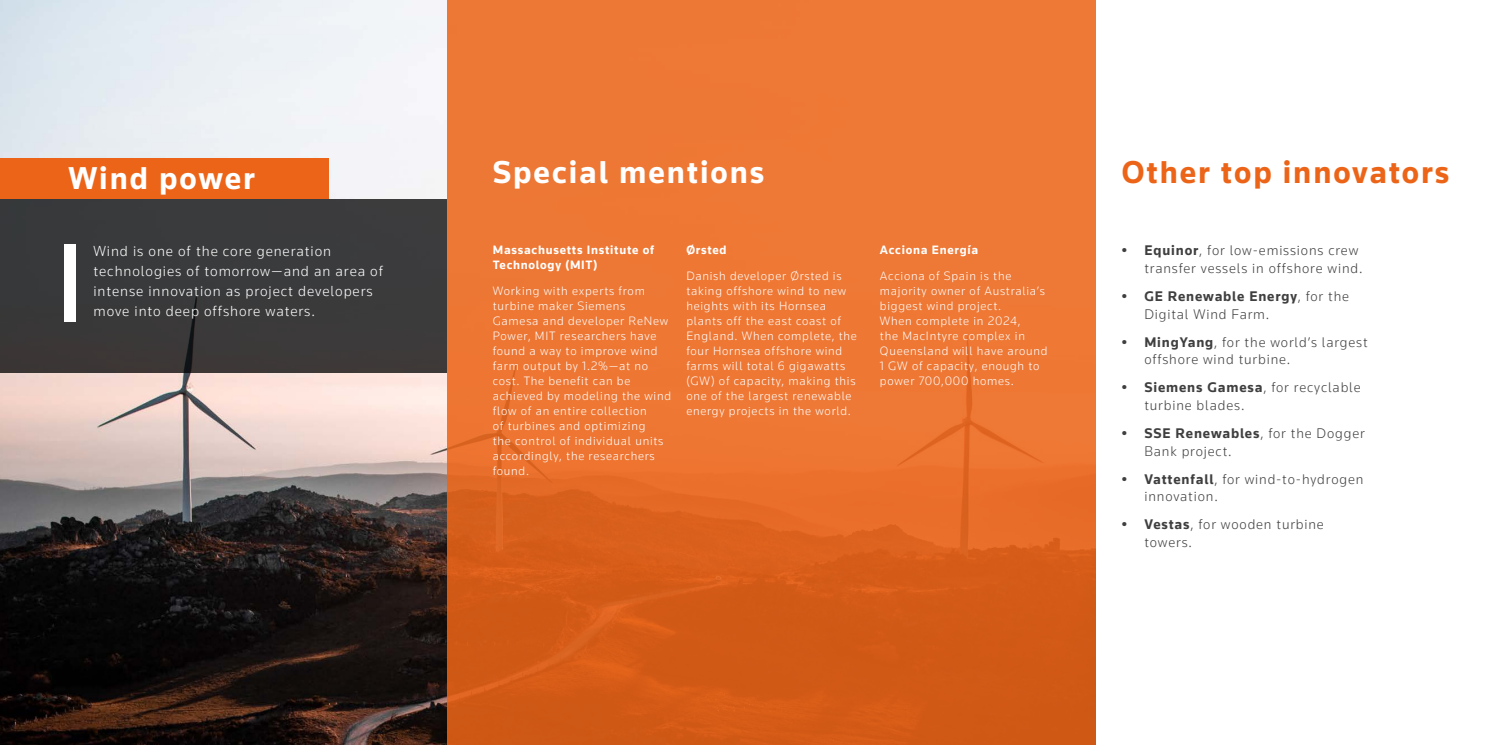
<style>
.page{position:relative;width:1489px;height:745px;background:#fff}
.page>*{position:absolute;margin:0;border:0;box-sizing:border-box;transform-origin:0 0}
.t1{font:700 32.5px "Knowledge 2017";letter-spacing:.06em;color:#fff}
.t2{font:700 32.5px "Knowledge 2017";letter-spacing:.06em;color:#ec6417}
.t3{font:300 15px/20px "Knowledge 2017";letter-spacing:.06em;color:#fff}
.t4{font:300 14.38px/17.5px "Knowledge 2017";letter-spacing:.06em;color:#3f3f40}
.t5{font:300 12.5px/15px "Knowledge 2017";letter-spacing:.06em;color:#fff}
.t6{font:700 12.5px/15px "Knowledge 2017";letter-spacing:.06em;color:#fff}
.s1{font-weight:700}
</style>
<div class="page">
<img style="left:0;top:372px;width:446px;height:372px">
<div style="left:0;top:198px;width:446px;height:174px;background:#3f3f40"></div>
<div style="left:446px;top:0;width:649px;height:744px;background:linear-gradient(to bottom,#f7813e,#d55b17)"></div>
<div style="left:0;top:158px;width:329px;height:40px;background:#ec6417"></div>
<div style="left:64px;top:244px;width:12px;height:78px;background:#fff"></div>
<h1 class="t1" style="left:68px;top:158px;width:188px">Wind power</h1>
<h1 class="t1" style="left:493px;top:152px;width:273px">Special mentions</h1>
<h1 class="t2" style="left:1121px;top:152px;width:329px">Other top innovators</h1>
<p class="t3" style="left:93px;top:240px;width:291px">Wind is one of the core generation technologies of tomorrow—and an area of intense innovation as project developers move into deep offshore waters.</p>
<p class="t6" style="left:493px;top:242px;width:163px">Massachusetts Institute of<br>Technology (MIT)</p>
<p class="t5" style="left:493px;top:282px;width:180px">Working with experts from turbine maker Siemens<br>Gamesa and developer ReNew<br>Power, MIT researchers have found a way to improve wind farm output by 1.2%—at no cost. The benefit can be achieved by modeling the wind flow of an entire collection<br>of turbines and optimizing<br>the control of individual units accordingly, the researchers found.</p>
<p class="t6" style="left:686px;top:242px;width:42px">Ørsted</p>
<p class="t5" style="left:686px;top:267px;width:172px">Danish developer Ørsted is taking offshore wind to new heights with its Hornsea plants off the east coast of<br>England. When complete, the four Hornsea offshore wind farms will total 6 gigawatts (GW) of capacity, making this one of the largest renewable energy projects in the world.</p>
<p class="t6" style="left:880px;top:242px;width:100px">Acciona Energía</p>
<p class="t5" style="left:880px;top:267px;width:169px">Acciona of Spain is the majority owner of Australia’s biggest wind project.<br>When complete in 2024,<br>the MacIntyre complex in<br>Queensland will have around<br>1 GW of capacity, enough to power 700,000 homes.</p>
<p class="t4" style="left:1121px;top:241px;width:242px;text-align:right"><span class="s1">• Equinor</span>, for low-emissions crew transfer vessels in offshore wind.</p>
<p class="t4" style="left:1144px;top:287px;width:206px;text-indent:-22px"><span class="s1">• GE Renewable Energy</span>, for the<br>Digital Wind Farm.</p>
<p class="t4" style="left:1144px;top:333px;width:225px;text-indent:-22px"><span class="s1">• MingYang</span>, for the world’s largest offshore wind turbine.</p>
<p class="t4" style="left:1144px;top:378px;width:218px;text-indent:-22px"><span class="s1">• Siemens Gamesa</span>, for recyclable turbine blades.</p>
<p class="t4" style="left:1144px;top:424px;width:222px;text-indent:-22px"><span class="s1">• SSE Renewables</span>, for the Dogger<br>Bank project.</p>
<p class="t4" style="left:1144px;top:469px;width:220px;text-indent:-22px"><span class="s1">• Vattenfall</span>, for wind-to-hydrogen innovation.</p>
<p class="t4" style="left:1144px;top:515px;width:181px;text-indent:-22px"><span class="s1">• Vestas</span>, for wooden turbine towers.</p>
</div>
